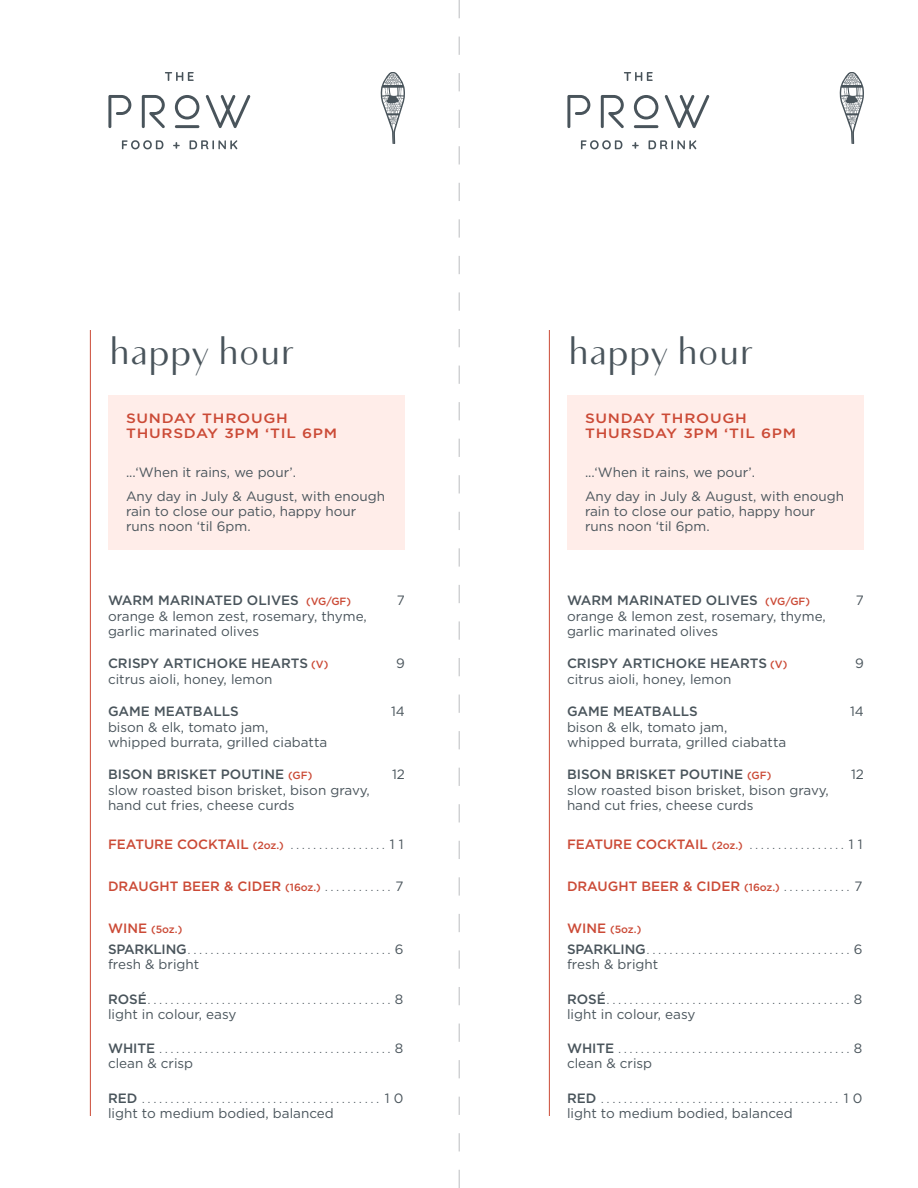
<style>
.page{position:relative;width:918px;height:1188px;background:#fff}
.page>*{position:absolute;margin:0;border:0;box-sizing:border-box;transform-origin:0 0}
.t1{font:45px "Audrey";letter-spacing:-.075em;color:#49545b}
.t2{font:13.5px/15px "Gotham";color:#49545b}
.t3{font:500 13.5px "Gotham";color:#49545b}
.t4{font:500 13.5px "Gotham";color:#cb4a36}
.t5{font:500 13.5px/15px "Gotham";letter-spacing:.05em;color:#cb4a36;scale:1.14 1}
.t6{font:10.5px "Gotham";color:#49545b}
.t7{font:500 10.5px "Gotham";letter-spacing:-.01em;color:#cb4a36}
.s1{font-size:10.5px;color:#cb4a36}
.s2{font-weight:500;font-size:13.5px;color:#cb4a36}
.s3{font-weight:500;color:#cb4a36}
.s4{font-size:13.5px}
.s5{font-size:10.5px}
.s6{font-weight:400;font-size:10.5px;color:#49545b}
.s7{font-weight:400;color:#49545b}
.s8{font-weight:500;font-size:13.5px}
</style>
<div class="page">
<div style="left:108px;top:395px;width:297px;height:154px;background:#ffede9"></div>
<div style="left:567px;top:395px;width:297px;height:154px;background:#ffede9"></div>
<hr style="left:90px;top:330px;width:1px;height:786px;background:#cb4a36">
<hr style="left:549px;top:330px;width:1px;height:786px;background:#cb4a36">
<svg style="left:459px;top:0;width:1px;height:1188px"></svg>
<svg style="left:108px;top:95px;width:23px;height:33px"></svg>
<svg style="left:175px;top:95px;width:24px;height:25px"></svg>
<svg style="left:206px;top:95px;width:44px;height:33px"></svg>
<svg style="left:142px;top:95px;width:23px;height:33px"></svg>
<hr style="left:175px;top:125px;width:24px;height:3px;background:#49545b">
<svg style="left:165px;top:72px;width:29px;height:9px"></svg>
<svg style="left:122px;top:140px;width:41px;height:9px"></svg>
<svg style="left:173px;top:142px;width:7px;height:7px"></svg>
<svg style="left:190px;top:140px;width:47px;height:9px"></svg>
<svg style="left:567px;top:95px;width:23px;height:33px"></svg>
<svg style="left:634px;top:95px;width:24px;height:25px"></svg>
<svg style="left:665px;top:95px;width:44px;height:33px"></svg>
<svg style="left:601px;top:95px;width:23px;height:33px"></svg>
<hr style="left:634px;top:125px;width:24px;height:3px;background:#49545b">
<svg style="left:624px;top:72px;width:29px;height:9px"></svg>
<svg style="left:581px;top:140px;width:41px;height:9px"></svg>
<svg style="left:632px;top:142px;width:7px;height:7px"></svg>
<svg style="left:649px;top:140px;width:47px;height:9px"></svg>
<svg style="left:380px;top:72px;width:25px;height:72px"></svg>
<svg style="left:839px;top:72px;width:25px;height:72px"></svg>
<p class="t1" style="left:108px;top:325px;width:191px">happy hour</p>
<p class="t1" style="left:567px;top:325px;width:191px">happy hour</p>
<p class="t5" style="left:126px;top:411px;width:187px">SUNDAY THROUGH<br>THURSDAY 3PM ‘TIL 6PM</p>
<p class="t2" style="left:126px;top:465px;width:172px">...‘When it rains, we pour’.</p>
<p class="t2" style="left:126px;top:489px;width:261px">Any day in July &amp; August, with enough rain to close our patio, happy hour runs noon ‘til 6pm.</p>
<p class="t3" style="left:108px;top:591px;width:245px">WARM MARINATED OLIVES <span class="s1">(VG/GF)</span></p>
<p class="t2" style="left:397px;top:592px;width:10px">7</p>
<p class="t2" style="left:108px;top:608px;width:260px">orange &amp; lemon zest, rosemary, thyme, garlic marinated olives</p>
<p class="t3" style="left:108px;top:654px;width:222px">CRISPY ARTICHOKE HEARTS <span class="s1">(V)</span></p>
<p class="t2" style="left:396px;top:655px;width:10px">9</p>
<p class="t2" style="left:108px;top:671px;width:166px">citrus aioli, honey, lemon</p>
<p class="t3" style="left:108px;top:702px;width:132px">GAME MEATBALLS</p>
<p class="t2" style="left:391px;top:703px;width:15px">14</p>
<p class="t2" style="left:108px;top:719px;width:221px">bison &amp; elk, tomato jam, whipped burrata, grilled ciabatta</p>
<p class="t3" style="left:108px;top:765px;width:206px">BISON BRISKET POUTINE <span class="s1">(GF)</span></p>
<p class="t2" style="left:392px;top:766px;width:14px">12</p>
<p class="t2" style="left:108px;top:782px;width:263px">slow roasted bison brisket, bison gravy, hand cut fries, cheese curds</p>
<p class="t6" style="left:108px;top:839px;width:297px"><span class="s2">FEATURE COCKTAIL</span> <span class="s3">(2oz.)</span> ................. <span class="s4">11</span></p>
<p class="t4" style="left:108px;top:877px;width:297px">DRAUGHT BEER &amp; CIDER <span class="s5">(16oz.)</span> <span class="s6">. . . . . . . . . . . .</span> <span class="s7">7</span></p>
<p class="t7" style="left:108px;top:922px;width:76px"><span class="s4">WINE</span> (5oz.)</p>
<p class="t6" style="left:108px;top:944px;width:297px"><span class="s8">SPARKLING</span>.................................... <span class="s4">6</span></p>
<p class="t2" style="left:108px;top:956px;width:93px">fresh &amp; bright</p>
<p class="t6" style="left:108px;top:993px;width:297px"><span class="s8">ROSÉ</span>........................................... <span class="s4">8</span></p>
<p class="t2" style="left:108px;top:1006px;width:130px">light in colour, easy</p>
<p class="t6" style="left:108px;top:1043px;width:297px"><span class="s8">WHITE</span>......................................... <span class="s4">8</span></p>
<p class="t2" style="left:108px;top:1055px;width:87px">clean &amp; crisp</p>
<p class="t6" style="left:108px;top:1092px;width:297px"><span class="s8">RED</span> .......................................... <span class="s4">10</span></p>
<p class="t2" style="left:108px;top:1105px;width:227px">light to medium bodied, balanced</p>
<p class="t5" style="left:585px;top:411px;width:187px">SUNDAY THROUGH<br>THURSDAY 3PM ‘TIL 6PM</p>
<p class="t2" style="left:585px;top:465px;width:172px">...‘When it rains, we pour’.</p>
<p class="t2" style="left:585px;top:489px;width:261px">Any day in July &amp; August, with enough rain to close our patio, happy hour runs noon ‘til 6pm.</p>
<p class="t3" style="left:567px;top:591px;width:245px">WARM MARINATED OLIVES <span class="s1">(VG/GF)</span></p>
<p class="t2" style="left:856px;top:592px;width:10px">7</p>
<p class="t2" style="left:567px;top:608px;width:260px">orange &amp; lemon zest, rosemary, thyme, garlic marinated olives</p>
<p class="t3" style="left:567px;top:654px;width:222px">CRISPY ARTICHOKE HEARTS <span class="s1">(V)</span></p>
<p class="t2" style="left:855px;top:655px;width:10px">9</p>
<p class="t2" style="left:567px;top:671px;width:166px">citrus aioli, honey, lemon</p>
<p class="t3" style="left:567px;top:702px;width:132px">GAME MEATBALLS</p>
<p class="t2" style="left:850px;top:703px;width:15px">14</p>
<p class="t2" style="left:567px;top:719px;width:221px">bison &amp; elk, tomato jam, whipped burrata, grilled ciabatta</p>
<p class="t3" style="left:567px;top:765px;width:206px">BISON BRISKET POUTINE <span class="s1">(GF)</span></p>
<p class="t2" style="left:851px;top:766px;width:14px">12</p>
<p class="t2" style="left:567px;top:782px;width:263px">slow roasted bison brisket, bison gravy, hand cut fries, cheese curds</p>
<p class="t6" style="left:567px;top:839px;width:297px"><span class="s2">FEATURE COCKTAIL</span> <span class="s3">(2oz.)</span> ................. <span class="s4">11</span></p>
<p class="t4" style="left:567px;top:877px;width:297px">DRAUGHT BEER &amp; CIDER <span class="s5">(16oz.)</span> <span class="s6">. . . . . . . . . . . .</span> <span class="s7">7</span></p>
<p class="t7" style="left:567px;top:922px;width:76px"><span class="s4">WINE</span> (5oz.)</p>
<p class="t6" style="left:567px;top:944px;width:297px"><span class="s8">SPARKLING</span>.................................... <span class="s4">6</span></p>
<p class="t2" style="left:567px;top:956px;width:93px">fresh &amp; bright</p>
<p class="t6" style="left:567px;top:993px;width:297px"><span class="s8">ROSÉ</span>........................................... <span class="s4">8</span></p>
<p class="t2" style="left:567px;top:1006px;width:130px">light in colour, easy</p>
<p class="t6" style="left:567px;top:1043px;width:297px"><span class="s8">WHITE</span>......................................... <span class="s4">8</span></p>
<p class="t2" style="left:567px;top:1055px;width:87px">clean &amp; crisp</p>
<p class="t6" style="left:567px;top:1092px;width:297px"><span class="s8">RED</span> .......................................... <span class="s4">10</span></p>
<p class="t2" style="left:567px;top:1105px;width:227px">light to medium bodied, balanced</p>
</div>
